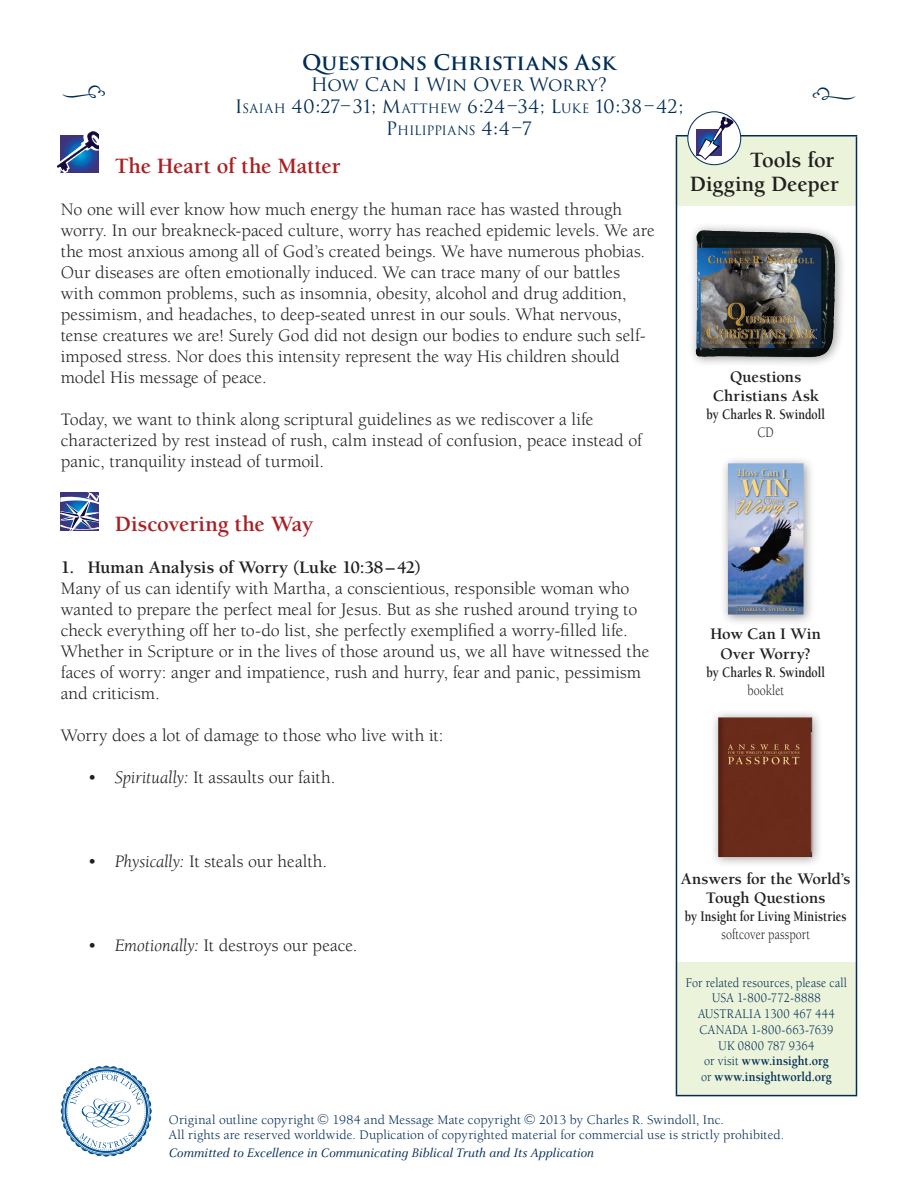
<style>
.page{position:relative;width:918px;height:1188px;background:#fff}
.page>*{position:absolute;margin:0;border:0;box-sizing:border-box;transform-origin:0 0}
.t1{font:36px "Type Embellishments One Plain";color:#002c55}
.t2{font:500 23.7px "Nofret";color:#fed782;scale:.9 1}
.t3{font:700 22.5px "Berkeley";letter-spacing:-.005em;color:#aa1f22}
.t4{font:700 22.5px/24px "Berkeley";letter-spacing:-.005em;color:#231f20;text-align:right}
.t5{font:21.6px "Rapier Plain";color:#fed782}
.t6{font:700 21px "Trajan Pro";letter-spacing:-.005em;color:#002c55}
.t7{font:18px/21px "Berkeley";color:#231f20}
.t8{font:18px "Trajan";letter-spacing:-.015em;color:#002c55}
.t9{font:700 18px "Berkeley";letter-spacing:-.005em;color:#231f20}
.t10{font:18px "Trajan Pro";letter-spacing:-.015em;color:#002c55}
.t11{font:700 16.5px/19.5px "Berkeley";letter-spacing:-.005em;color:#231f20;text-align:center}
.t12{font:700 15px "Berkeley";color:#231f20;scale:.8 1}
.t13{font:15px "Berkeley";letter-spacing:.01em;color:#231f20;scale:.8 1}
.t14{font:13.5px/15px "Berkeley";letter-spacing:.01em;color:#002c55}
.t15{font:13.5px/15.8px "Berkeley";letter-spacing:.01em;color:#002c55;text-align:center;scale:.9 1}
.t16{font:italic 13.5px "Celeste";color:#002c55}
.t17{font:12.6px "Trajan";color:#002c55}
.t18{font:9.75px "Nofret";letter-spacing:-.02em;color:#fed782}
.t19{font:4.8px "Nofret";letter-spacing:.005em;color:#fed782;scale:1.08 1}
.s1{font-size:12.6px}
.s2{font-size:18px}
.s3{font-style:italic}
.s4{font-size:11.85px}
.s5{font-weight:700}
</style>
<div class="page">
<svg style="left:677px;top:136px;width:179px;height:959px"></svg>
<hr style="left:676px;top:135px;width:181px;height:1px;background:#002c55">
<hr style="left:676px;top:136px;width:1px;height:70px;background:#002c55">
<hr style="left:856px;top:136px;width:1px;height:70px;background:#002c55">
<hr style="left:676px;top:206px;width:1px;height:756px;background:#002c55">
<hr style="left:856px;top:206px;width:1px;height:756px;background:#002c55">
<hr style="left:676px;top:962px;width:1px;height:133px;background:#002c55">
<hr style="left:856px;top:962px;width:1px;height:133px;background:#002c55">
<hr style="left:676px;top:1095px;width:181px;height:1px;background:#002c55">
<svg style="left:688px;top:112px;width:53px;height:53px"></svg>
<div style="left:687px;top:111px;width:54px;height:54px;border:1px solid #002c55;border-radius:50%"></div>
<div style="left:696px;top:130px;width:26px;height:26px;background:#3f337a"></div>
<svg style="left:697px;top:117px;width:36px;height:43px"></svg>
<svg style="left:61px;top:1066px;width:91px;height:91px"></svg>
<div style="left:710px;top:708px;width:114px;height:160px;background:#231f20;opacity:.44"></div>
<img style="left:717px;top:717px;width:97px;height:141px">
<div style="left:720px;top:455px;width:95px;height:171px;background:#231f20;opacity:.44"></div>
<img style="left:728px;top:463px;width:17px;height:36px">
<img style="left:745px;top:463px;width:59px;height:9px">
<img style="left:787px;top:472px;width:17px;height:27px">
<img style="left:728px;top:499px;width:8px;height:116px">
<img style="left:795px;top:499px;width:9px;height:116px">
<img style="left:736px;top:520px;width:59px;height:95px">
<img style="left:737px;top:468px;width:50px;height:12px">
<img style="left:740px;top:478px;width:52px;height:20px">
<img style="left:740px;top:478px;width:47px;height:2px">
<svg style="left:745px;top:497px;width:42px;height:2px"></svg>
<img style="left:735px;top:499px;width:64px;height:21px">
<img style="left:764px;top:499px;width:22px;height:7px">
<img style="left:765px;top:499px;width:19px;height:5px">
<img style="left:738px;top:606px;width:59px;height:7px">
<div style="left:688px;top:222px;width:158px;height:145px;background:#231f20;opacity:.44"></div>
<img style="left:695px;top:229px;width:141px;height:129px">
<svg style="left:61px;top:492px;width:38px;height:39px"></svg>
<svg style="left:57px;top:131px;width:42px;height:42px"></svg>
<p class="t6" style="left:302px;top:49px;width:315px">Questions Christians Ask</p>
<p class="t10" style="left:311px;top:73px;width:298px">How Can I Win Over Worry?</p>
<p class="t8" style="left:235px;top:96px;width:450px">I<span class="s1">SAIAH</span> 40:27–31; M<span class="s1">ATTHEW</span> 6:24–34; L<span class="s1">UKE</span> 10:38–42;</p>
<p class="t17" style="left:386px;top:122px;width:31px"><span class="s2">P</span>HILIPPI</p>
<p class="t8" style="left:448px;top:117px;width:86px"><span class="s1">ANS</span> 4:4–7</p>
<h1 class="t1" style="left:61px;top:78px;width:47px">j</h1>
<h1 class="t1" style="left:811px;top:79px;width:47px">i</h1>
<p class="t3" style="left:115px;top:154px;width:227px">The Heart of the Matter</p>
<p class="t7" style="left:61px;top:199px;width:596px">No one will ever know how much energy the human race has wasted through worry. In our breakneck-paced culture, worry has reached epidemic levels. We are the most anxious among all of God’s created beings. We have numerous phobias.<br>Our diseases are often emotionally induced. We can trace many of our battles with common problems, such as insomnia, obesity, alcohol and drug addition, pessimism, and headaches, to deep-seated unrest in our souls. What nervous, tense creatures we are! Surely God did not design our bodies to endure such self&shy;imposed stress. Nor does this intensity represent the way His children should model His message of peace.</p>
<p class="t7" style="left:61px;top:409px;width:583px">Today, we want to think along scriptural guidelines as we rediscover a life characterized by rest instead of rush, calm instead of confusion, peace instead of panic, tranquility instead of turmoil.</p>
<p class="t3" style="left:115px;top:511px;width:200px">Discovering the Way</p>
<p class="t9" style="left:61px;top:557px;width:362px">1. Human Analysis of Worry (Luke 10:38–42)</p>
<p class="t7" style="left:61px;top:578px;width:590px">Many of us can identify with Martha, a conscientious, responsible woman who wanted to prepare the perfect meal for Jesus. But as she rushed around trying to check everything off her to-do list, she perfectly exemplified a worry-filled life.<br>Whether in Scripture or in the lives of those around us, we all have witnessed the faces of worry: anger and impatience, rush and hurry, fear and panic, pessimism and criticism.</p>
<p class="t7" style="left:61px;top:725px;width:384px">Worry does a lot of damage to those who live with it:</p>
<p class="t7" style="left:88px;top:767px;width:249px">• <span class="s3">Spiritually:</span> It assaults our faith.</p>
<p class="t7" style="left:88px;top:851px;width:241px">• <span class="s3">Physically:</span> It steals our health.</p>
<p class="t7" style="left:88px;top:935px;width:271px">• <span class="s3">Emotionally:</span> It destroys our peace.</p>
<p class="t4" style="left:690px;top:149px;width:151px">Tools for<br>Digging Deeper</p>
<p class="t11" style="left:713px;top:367px;width:107px">Questions<br>Christians Ask</p>
<p class="t12" style="left:707px;top:407px;width:150px">by Charles R. Swindoll</p>
<p class="t13" style="left:758px;top:425px;width:22px">CD</p>
<p class="t18" style="left:738px;top:467px;width:49px">How Can <span class="s4">I</span></p>
<p class="t5" style="left:735px;top:491px;width:61px">Worry?</p>
<h2 class="t2" style="left:741px;top:473px;width:56px">WIN</h2>
<p class="t19" style="left:738px;top:606px;width:54px">CHARLES R. SWINDOLL</p>
<p class="t11" style="left:710px;top:624px;width:112px">How Can I Win<br>Over Worry?</p>
<p class="t12" style="left:707px;top:664px;width:150px">by Charles R. Swindoll</p>
<p class="t13" style="left:747px;top:682px;width:47px">booklet</p>
<p class="t11" style="left:681px;top:869px;width:171px">Answers for the World’s<br>Tough Questions</p>
<p class="t12" style="left:685px;top:908px;width:204px">by Insight for Living Ministries</p>
<p class="t13" style="left:722px;top:927px;width:112px">softcover passport</p>
<p class="t15" style="left:686px;top:975px;width:181px">For related resources, please call<br>USA 1-800-772-8888<br>AUSTRALIA 1300 467 444<br>CANADA 1-800-663-7639<br>UK 0800 787 9364<br>or visit <span class="s5">www.insight.org<br></span>or <span class="s5">www.insightworld.org</span></p>
<p class="t14" style="left:169px;top:1113px;width:617px;text-indent:370px">2013 by Charles R. Swindoll, Inc.<br>All rights are reserved worldwide. Duplication of copyrighted material for commercial use is strictly prohibited.</p>
<p class="t16" style="left:169px;top:1146px;width:427px">Committed to Excellence in Communicating Biblical Truth and Its Application</p>
<p class="t14" style="left:169px;top:1113px;width:147px">Original outline copyright</p>
<p class="t14" style="left:333px;top:1113px;width:190px">1984 and Message Mate copyright</p>
</div>
